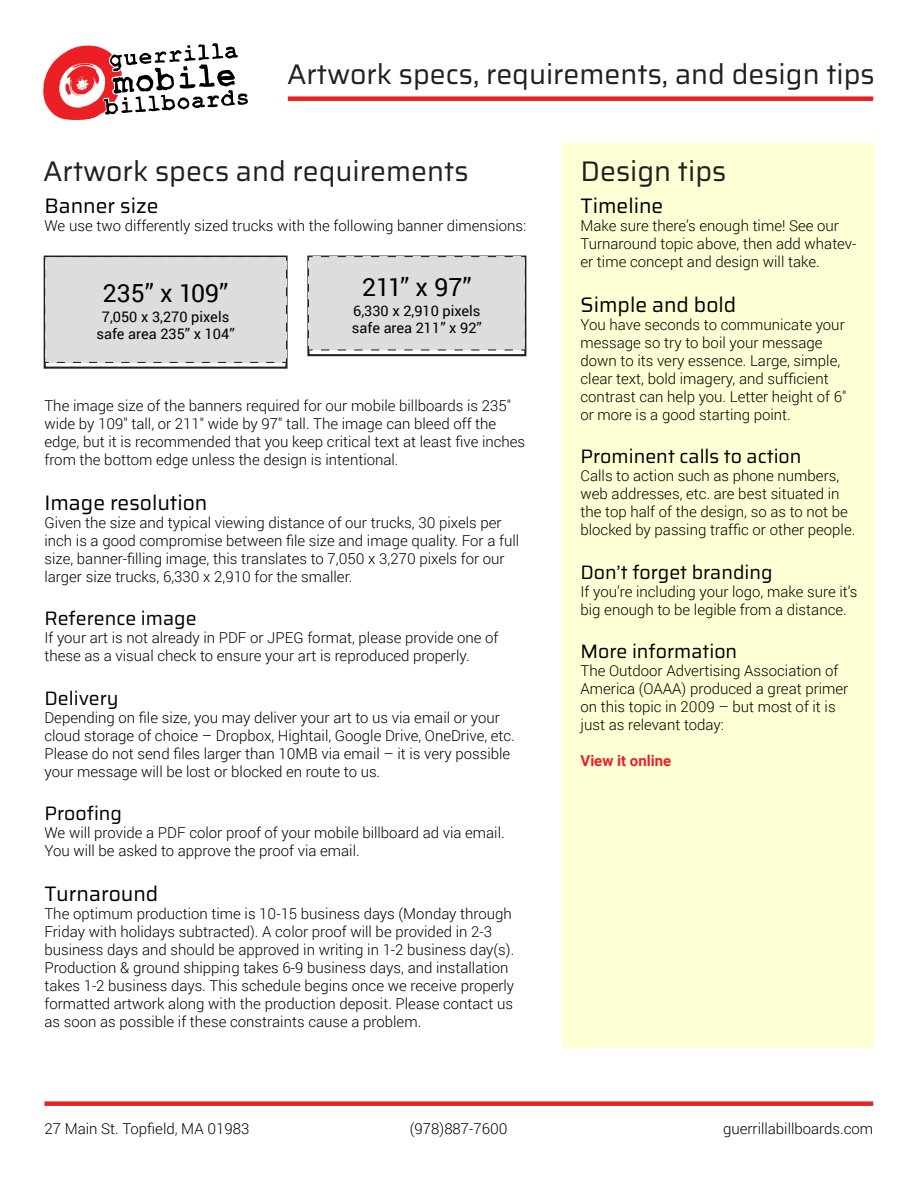
<style>
.page{position:relative;width:918px;height:1188px;background:#fff}
.page>*{position:absolute;margin:0;border:0;box-sizing:border-box;transform-origin:0 0}
.t1{font:28.5px "Saira";color:#231f20}
.t2{font:24.9px "Roboto";color:#000}
.t3{font:21px "Saira";color:#000}
.t4{font:19.5px "Saira";color:#000}
.t5{font:300 15px/18px "Roboto";color:#000}
.t6{font:700 15px "Roboto";color:#ec2024}
.t7{font:14.55px/17.4px "Roboto";color:#000;text-align:center}
</style>
<div class="page">
<svg style="left:43px;top:43px;width:205px;height:77px"></svg>
<div style="left:288px;top:96px;width:585px;height:5px;background:#ec2024"></div>
<div style="left:44px;top:1101px;width:829px;height:5px;background:#ec2024"></div>
<div style="left:562px;top:143px;width:311px;height:905px;background:#ffffd5"></div>
<div style="left:44px;top:256px;width:244px;height:113px;background:#fff;border:2px solid #231f20"></div>
<div style="left:45px;top:257px;width:242px;height:105px;background:#ddd"></div>
<svg style="left:44px;top:357px;width:230px;height:6px"></svg>
<svg style="left:44px;top:256px;width:6px;height:93px"></svg>
<svg style="left:57px;top:256px;width:231px;height:6px"></svg>
<svg style="left:281px;top:270px;width:7px;height:93px"></svg>
<div style="left:307px;top:256px;width:219px;height:100px;background:#fff;border:2px solid #231f20"></div>
<div style="left:308px;top:257px;width:217px;height:93px;background:#ddd"></div>
<svg style="left:307px;top:345px;width:206px;height:6px"></svg>
<svg style="left:307px;top:256px;width:7px;height:82px"></svg>
<svg style="left:321px;top:256px;width:205px;height:6px"></svg>
<svg style="left:521px;top:268px;width:5px;height:83px"></svg>
<h1 class="t1" style="left:287px;top:52px;width:589px">Artwork specs, requirements, and design tips</h1>
<h1 class="t1" style="left:43px;top:150px;width:427px">Artwork specs and requirements</h1>
<h3 class="t3" style="left:44px;top:190px;width:116px">Banner size</h3>
<p class="t5" style="left:44px;top:216px;width:484px">We use two differently sized trucks with the following banner dimensions:</p>
<h2 class="t2" style="left:103px;top:276px;width:127px">235” x 109”</h2>
<p class="t7" style="left:97px;top:307px;width:140px">7,050 x 3,270 pixels safe area 235” x 104”</p>
<h2 class="t2" style="left:362px;top:270px;width:111px">211” x 97”</h2>
<p class="t7" style="left:352px;top:301px;width:131px;text-align:left">6,330 x 2,910 pixels safe area 211” x 92”</p>
<p class="t5" style="left:44px;top:396px;width:482px">The image size of the banners required for our mobile billboards is 235″ wide by 109″ tall, or 211″ wide by 97″ tall. The image can bleed off the edge, but it is recommended that you keep critical text at least five inches from the bottom edge unless the design is intentional.</p>
<h3 class="t3" style="left:44px;top:487px;width:165px">Image resolution</h3>
<p class="t5" style="left:44px;top:513px;width:476px">Given the size and typical viewing distance of our trucks, 30 pixels per inch is a good compromise between file size and image quality. For a full size, banner-filling image, this translates to 7,050 x 3,270 pixels for our larger size trucks, 6,330 x 2,910 for the smaller.</p>
<h3 class="t4" style="left:44px;top:604px;width:154px">Reference image</h3>
<p class="t5" style="left:44px;top:628px;width:456px">If your art is not already in PDF or JPEG format, please provide one of these as a visual check to ensure your art is reproduced properly.</p>
<h3 class="t4" style="left:44px;top:683px;width:76px">Delivery</h3>
<p class="t5" style="left:44px;top:708px;width:472px">Depending on file size, you may deliver your art to us via email or your cloud storage of choice – Dropbox, Hightail, Google Drive, OneDrive, etc.<br>Please do not send files larger than 10MB via email – it is very possible your message will be lost or blocked en route to us.</p>
<h3 class="t4" style="left:44px;top:798px;width:79px">Proofing</h3>
<p class="t5" style="left:44px;top:823px;width:462px">We will provide a PDF color proof of your mobile billboard ad via email.<br>You will be asked to approve the proof via email.</p>
<h3 class="t3" style="left:44px;top:878px;width:115px">Turnaround</h3>
<p class="t5" style="left:44px;top:904px;width:471px">The optimum production time is 10-15 business days (Monday through Friday with holidays subtracted). A color proof will be provided in 2-3 business days and should be approved in writing in 1-2 business day(s).<br>Production &amp; ground shipping takes 6-9 business days, and installation takes 1-2 business days. This schedule begins once we receive properly formatted artwork along with the production deposit. Please contact us as soon as possible if these constraints cause a problem.</p>
<h1 class="t1" style="left:581px;top:150px;width:147px">Design tips</h1>
<h3 class="t3" style="left:581px;top:190px;width:84px">Timeline</h3>
<p class="t5" style="left:581px;top:216px;width:278px">Make sure there’s enough time! See our<br>Turnaround topic above, then add whatev&shy;er time concept and design will take.</p>
<h3 class="t3" style="left:581px;top:289px;width:157px">Simple and bold</h3>
<p class="t5" style="left:581px;top:315px;width:267px">You have seconds to communicate your message so try to boil your message down to its very essence. Large, simple, clear text, bold imagery, and sufficient contrast can help you. Letter height of 6″ or more is a good starting point.</p>
<h3 class="t4" style="left:581px;top:442px;width:223px">Prominent calls to action</h3>
<p class="t5" style="left:581px;top:466px;width:276px">Calls to action such as phone numbers, web addresses, etc. are best situated in the top half of the design, so as to not be blocked by passing traffic or other people.</p>
<h3 class="t4" style="left:581px;top:557px;width:194px">Don’t forget branding</h3>
<p class="t5" style="left:581px;top:582px;width:279px">If you’re including your logo, make sure it’s big enough to be legible from a distance.</p>
<h3 class="t4" style="left:581px;top:636px;width:158px">More information</h3>
<p class="t5" style="left:581px;top:661px;width:269px">The Outdoor Advertising Association of America (OAAA) produced a great primer on this topic in 2009 – but most of it is just as relevant today:</p>
<p class="t6" style="left:581px;top:750px;width:92px">View it online</p>
<p class="t5" style="left:44px;top:1119px;width:207px">27 Main St. Topfield, MA 01983</p>
<p class="t5" style="left:410px;top:1119px;width:99px">(978)887-7600</p>
<p class="t5" style="left:723px;top:1119px;width:152px">guerrillabillboards.com</p>
</div>
